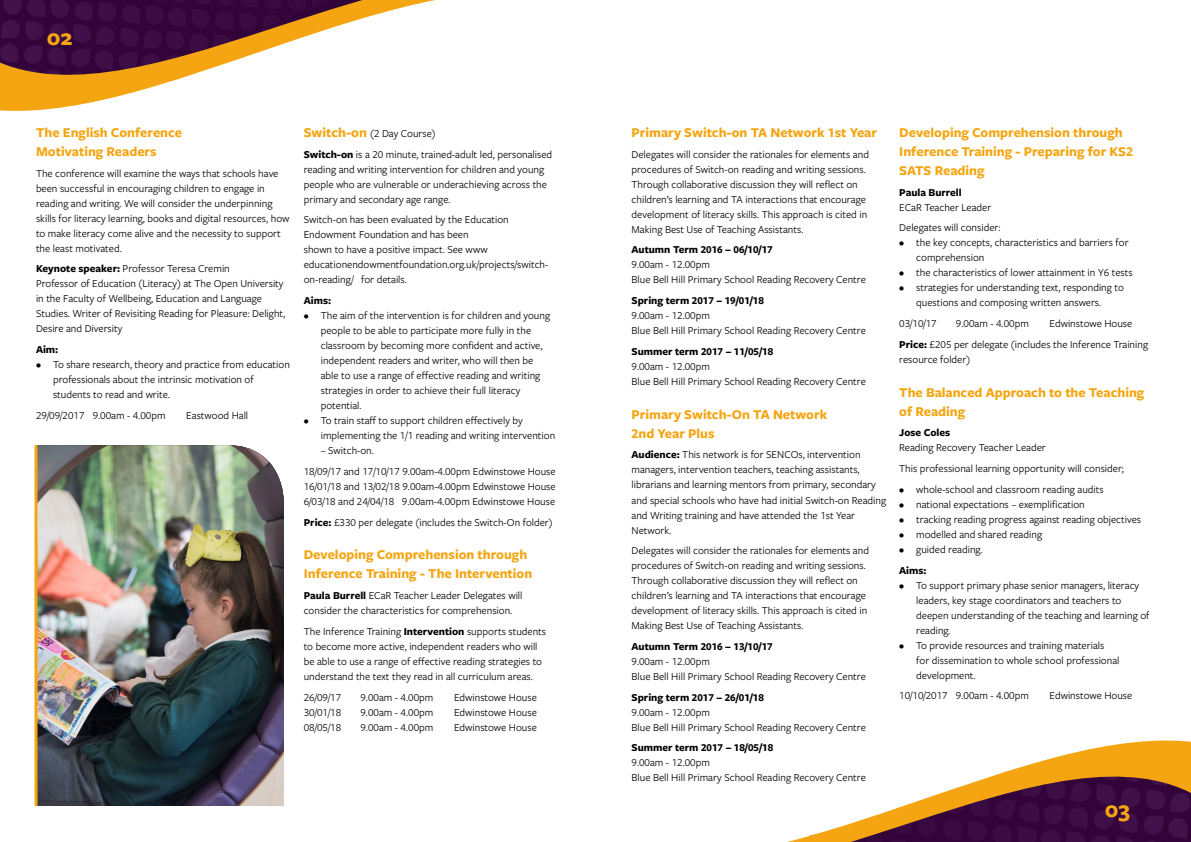
<style>
.page{position:relative;width:1191px;height:842px;background:#fff}
.page>*{position:absolute;margin:0;border:0;box-sizing:border-box;transform-origin:0 0}
.t1{font:700 24px "Freight Sans Pro";color:#f4a511}
.t2{font:700 14px/19px "Freight Sans Pro";color:#f4a511}
.t3{font:11px/15px "Freight Sans Pro";color:#000}
.t4{font:700 11px "Freight Sans Pro";color:#000}
.s1{font-weight:700}
.s2{font-weight:700;font-size:14px;color:#f4a511}
</style>
<div class="page">
<svg style="left:0;top:0;width:435px;height:111px"></svg>
<svg style="left:787px;top:740px;width:404px;height:102px"></svg>
<img style="left:38px;top:445px;width:246px;height:361px">
<svg style="left:34px;top:445px;width:4px;height:361px"></svg>
<h1 class="t1" style="left:47px;top:21px;width:27px">02</h1>
<p class="t2" style="left:36px;top:122px;width:148px">The English Conference<br>Motivating Readers</p>
<p class="t3" style="left:36px;top:165px;width:255px">The conference will examine the ways that schools have been successful in encouraging children to engage in reading and writing. We will consider the underpinning skills for literacy learning, books and digital resources, how to make literacy come alive and the necessity to support the least motivated.</p>
<p class="t3" style="left:36px;top:261px;width:251px"><span class="s1">Keynote speaker:</span> Professor Teresa Cremin<br>Professor of Education (Literacy) at The Open University in the Faculty of Wellbeing, Education and Language Studies. Writer of Revisiting Reading for Pleasure: Delight, Desire and Diversity</p>
<p class="t4" style="left:36px;top:342px;width:24px">Aim:</p>
<p class="t3" style="left:53px;top:357px;width:238px;text-indent:-17px">• To share research, theory and practice from education professionals about the intrinsic motivation of students to read and write.</p>
<p class="t3" style="left:36px;top:407px;width:131px">29/09/2017 9.00am - 4.00pm</p>
<p class="t3" style="left:186px;top:407px;width:63px">Eastwood Hall</p>
<p class="t3" style="left:304px;top:123px;width:250px;line-height:20.7px"><span class="s2">Switch-on</span> (2 Day Course)<br><span class="s1">Switch-on</span> is a 20 minute, trained-adult led, personalised</p>
<p class="t3" style="left:304px;top:161px;width:245px">reading and writing intervention for children and young people who are vulnerable or underachieving across the primary and secondary age range.</p>
<p class="t3" style="left:304px;top:212px;width:246px">Switch-on has been evaluated by the Education Endowment Foundation and has been<br>shown to have a positive impact. See www educationendowmentfoundation.org.uk/projects/switch&shy;on-reading/ for details.</p>
<p class="t4" style="left:304px;top:293px;width:29px">Aims:</p>
<p class="t3" style="left:321px;top:308px;width:231px;text-indent:-17px">• The aim of the intervention is for children and young people to be able to participate more fully in the classroom by becoming more confident and active, independent readers and writer, who will then be able to use a range of effective reading and writing strategies in order to achieve their full literacy potential.</p>
<p class="t3" style="left:321px;top:413px;width:236px;text-indent:-17px">• To train staff to support children effectively by implementing the 1/1 reading and writing intervention</p>
<p class="t3" style="left:304px;top:440px;width:253px;line-height:20.7px;text-indent:17px">– Switch-on.<br>18/09/17 and 17/10/17 9.00am-4.00pm Edwinstowe House</p>
<p class="t3" style="left:304px;top:478px;width:253px">16/01/18 and 13/02/18 9.00am-4.00pm Edwinstowe House<br>6/03/18 and 24/04/18 9.00am-4.00pm Edwinstowe House</p>
<p class="t3" style="left:304px;top:514px;width:250px"><span class="s1">Price:</span> £330 per delegate (includes the Switch-On folder)</p>
<p class="t2" style="left:304px;top:545px;width:230px">Developing Comprehension through<br>Inference Training - The Intervention</p>
<p class="t3" style="left:304px;top:588px;width:220px"><span class="s1">Paula Burrell</span> ECaR Teacher Leader Delegates will consider the characteristics for comprehension.</p>
<p class="t3" style="left:304px;top:623px;width:244px">The Inference Training <span class="s1">Intervention</span> supports students to become more active, independent readers who will be able to use a range of effective reading strategies to understand the text they read in all curriculum areas.</p>
<p class="t3" style="left:304px;top:689px;width:39px">26/09/17</p>
<p class="t3" style="left:360px;top:689px;width:74px">9.00am - 4.00pm</p>
<p class="t3" style="left:454px;top:689px;width:84px">Edwinstowe House</p>
<p class="t3" style="left:304px;top:704px;width:39px">30/01/18</p>
<p class="t3" style="left:360px;top:704px;width:74px">9.00am - 4.00pm</p>
<p class="t3" style="left:454px;top:704px;width:84px">Edwinstowe House</p>
<p class="t3" style="left:304px;top:719px;width:39px">08/05/18</p>
<p class="t3" style="left:360px;top:719px;width:74px">9.00am - 4.00pm</p>
<p class="t3" style="left:454px;top:719px;width:84px">Edwinstowe House</p>
<p class="t2" style="left:631px;top:122px;width:247px">Primary Switch-on TA Network 1st Year</p>
<p class="t3" style="left:631px;top:146px;width:239px">Delegates will consider the rationales for elements and procedures of Switch-on reading and writing sessions.<br>Through collaborative discussion they will reflect on children’s learning and TA interactions that encourage development of literacy skills. This approach is cited in Making Best Use of Teaching Assistants.</p>
<p class="t4" style="left:631px;top:242px;width:143px">Autumn Term 2016 – 06/10/17</p>
<p class="t3" style="left:631px;top:257px;width:236px">9.00am - 12.00pm<br>Blue Bell Hill Primary School Reading Recovery Centre</p>
<p class="t4" style="left:631px;top:293px;width:134px">Spring term 2017 – 19/01/18</p>
<p class="t3" style="left:631px;top:308px;width:236px">9.00am - 12.00pm<br>Blue Bell Hill Primary School Reading Recovery Centre</p>
<p class="t4" style="left:631px;top:344px;width:143px">Summer term 2017 – 11/05/18</p>
<p class="t3" style="left:631px;top:358px;width:236px">9.00am - 12.00pm<br>Blue Bell Hill Primary School Reading Recovery Centre</p>
<p class="t2" style="left:631px;top:404px;width:197px">Primary Switch-On TA Network<br>2nd Year Plus</p>
<p class="t3" style="left:631px;top:447px;width:256px"><span class="s1">Audience:</span> This network is for SENCOs, intervention managers, intervention teachers, teaching assistants, librarians and learning mentors from primary, secondary and special schools who have had initial Switch-on Reading and Writing training and have attended the 1st Year Network.</p>
<p class="t3" style="left:631px;top:543px;width:239px">Delegates will consider the rationales for elements and procedures of Switch-on reading and writing sessions.<br>Through collaborative discussion they will reflect on children’s learning and TA interactions that encourage development of literacy skills. This approach is cited in Making Best Use of Teaching Assistants.</p>
<p class="t4" style="left:631px;top:639px;width:143px">Autumn Term 2016 – 13/10/17</p>
<p class="t3" style="left:631px;top:653px;width:236px">9.00am - 12.00pm<br>Blue Bell Hill Primary School Reading Recovery Centre</p>
<p class="t4" style="left:631px;top:689px;width:134px">Spring term 2017 – 26/01/18</p>
<p class="t3" style="left:631px;top:704px;width:236px">9.00am - 12.00pm<br>Blue Bell Hill Primary School Reading Recovery Centre</p>
<p class="t4" style="left:631px;top:740px;width:143px">Summer term 2017 – 18/05/18</p>
<p class="t3" style="left:631px;top:755px;width:236px">9.00am - 12.00pm<br>Blue Bell Hill Primary School Reading Recovery Centre</p>
<p class="t2" style="left:899px;top:122px;width:235px">Developing Comprehension through<br>Inference Training - Preparing for KS2<br>SATS Reading</p>
<p class="t4" style="left:899px;top:185px;width:64px">Paula Burrell</p>
<p class="t3" style="left:899px;top:196px;width:103px;line-height:20.7px">ECaR Teacher Leader<br>Delegates will consider:</p>
<p class="t3" style="left:916px;top:235px;width:214px;text-indent:-17px">• the key concepts, characteristics and barriers for comprehension</p>
<p class="t3" style="left:899px;top:265px;width:235px">• the characteristics of lower attainment in Y6 tests</p>
<p class="t3" style="left:899px;top:280px;width:226px;text-align:center">• strategies for understanding text, responding to questions and composing written answers.</p>
<p class="t3" style="left:899px;top:316px;width:39px">03/10/17</p>
<p class="t3" style="left:956px;top:316px;width:74px">9.00am - 4.00pm</p>
<p class="t3" style="left:899px;top:313px;width:250px;line-height:20.7px;text-indent:150px">Edwinstowe House<br><span class="s1">Price:</span> £205 per delegate (includes the Inference Training</p>
<p class="t3" style="left:899px;top:351px;width:72px">resource folder)</p>
<p class="t2" style="left:899px;top:382px;width:247px">The Balanced Approach to the Teaching of Reading</p>
<p class="t4" style="left:899px;top:425px;width:52px">Jose Coles</p>
<p class="t3" style="left:899px;top:437px;width:226px;line-height:20.7px">Reading Recovery Teacher Leader<br>This professional learning opportunity will consider;</p>
<p class="t3" style="left:899px;top:481px;width:206px">• whole-school and classroom reading audits</p>
<p class="t3" style="left:899px;top:496px;width:187px">• national expectations – exemplification</p>
<p class="t3" style="left:899px;top:511px;width:243px">• tracking reading progress against reading objectives</p>
<p class="t3" style="left:899px;top:526px;width:144px">• modelled and shared reading</p>
<p class="t3" style="left:899px;top:541px;width:85px">• guided reading.</p>
<p class="t4" style="left:899px;top:562px;width:29px">Aims:</p>
<p class="t3" style="left:916px;top:577px;width:235px;text-indent:-17px">• To support primary phase senior managers, literacy leaders, key stage coordinators and teachers to deepen understanding of the teaching and learning of reading.</p>
<p class="t3" style="left:916px;top:637px;width:205px;text-indent:-17px">• To provide resources and training materials for dissemination to whole school professional development.</p>
<p class="t3" style="left:899px;top:688px;width:131px">10/10/2017 9.00am - 4.00pm</p>
<p class="t3" style="left:1049px;top:688px;width:84px">Edwinstowe House</p>
<h1 class="t1" style="left:1104px;top:792px;width:27px">03</h1>
</div>
